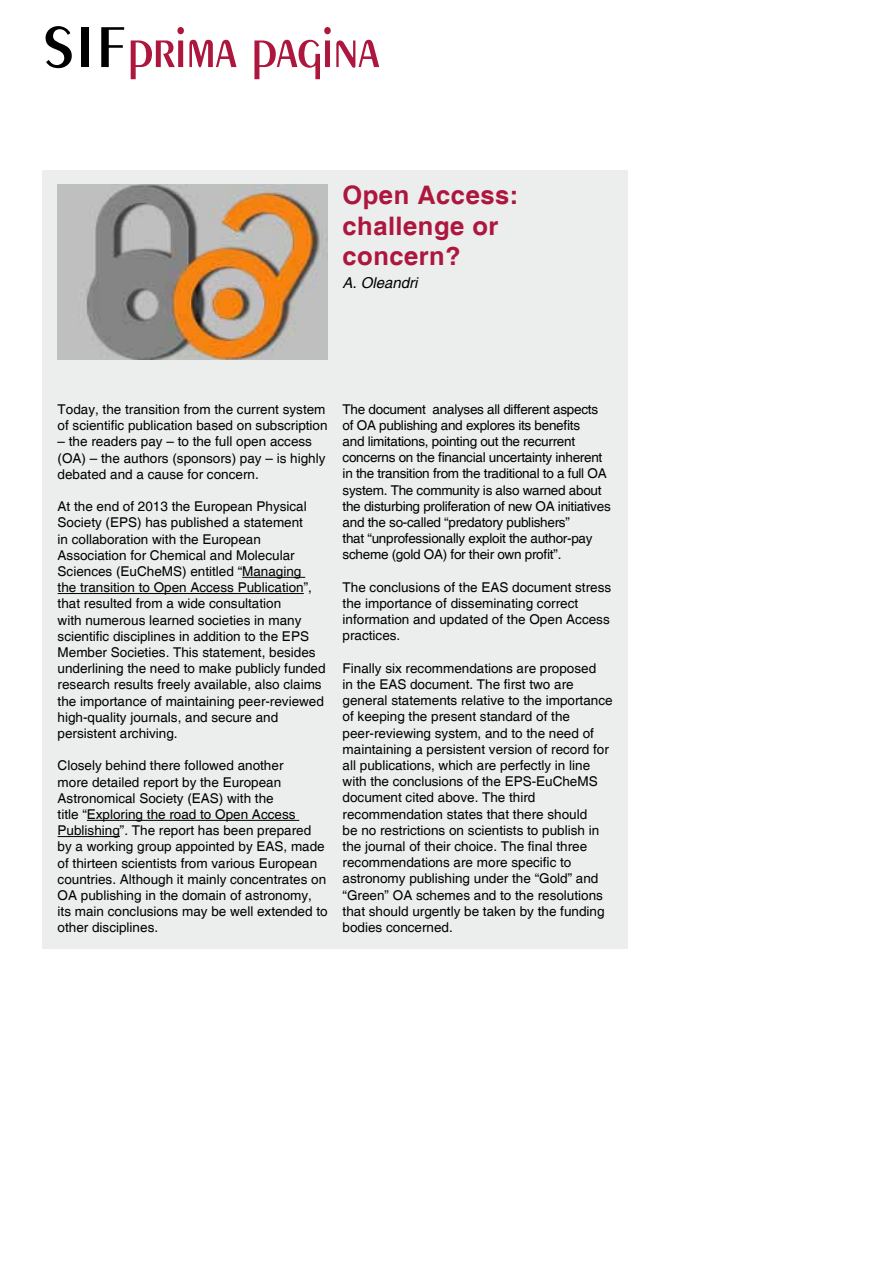
<style>
.page{position:relative;width:893px;height:1263px;background:#fff}
.page>*{position:absolute;margin:0;border:0;box-sizing:border-box;transform-origin:0 0}
.t1{font:600 61.5px "Peignot LT Std";letter-spacing:-.01em;color:#ad173e;scale:.9 1}
.t2{font:700 25.5px/30.6px "Helvetica";letter-spacing:.02em;color:#ad173e}
.t3{font:italic 15px "Helvetica";color:#000}
.t4{font:13.5px/16.2px "Helvetica";color:#000}
.t5{font:13.5px/16.2px "Helvetica";letter-spacing:-.02em;color:#000}
.s1{color:#000}
</style>
<div class="page">
<div style="left:43px;top:170px;width:585px;height:779px;background:#eceded"></div>
<hr style="left:242px;top:577px;width:63px;height:1px;background:#000">
<hr style="left:58px;top:593px;width:246px;height:1px;background:#000">
<hr style="left:87px;top:820px;width:212px;height:1px;background:#000">
<hr style="left:58px;top:836px;width:62px;height:1px;background:#000">
<img style="left:58px;top:184px;width:270px;height:176px">
<h1 class="t1" style="left:42px;top:11px;width:376px"><span class="s1">SIF</span>prima pagina</h1>
<h2 class="t2" style="left:343px;top:181px;width:177px">Open Access: challenge or concern?</h2>
<p class="t3" style="left:343px;top:274px;width:77px">A. Oleandri</p>
<p class="t4" style="left:58px;top:402px;width:271px">Today, the transition from the current system of scientific publication based on subscription</p>
<p class="t4" style="left:58px;top:434px;width:269px">– the readers pay – to the full open access (OA) – the authors (sponsors) pay – is highly debated and a cause for concern.</p>
<p class="t4" style="left:58px;top:499px;width:269px">At the end of 2013 the European Physical Society (EPS) has published a statement<br>in collaboration with the European Association for Chemical and Molecular Sciences (EuCheMS) entitled “Managing<br>the transition to Open Access Publication”, that resulted from a wide consultation<br>with numerous learned societies in many scientific disciplines in addition to the EPS Member Societies. This statement, besides underlining the need to make publicly funded research results freely available, also claims the importance of maintaining peer-reviewed high-quality journals, and secure and persistent archiving.</p>
<p class="t4" style="left:58px;top:758px;width:271px">Closely behind there followed another<br>more detailed report by the European Astronomical Society (EAS) with the<br>title “Exploring the road to Open Access Publishing”. The report has been prepared by a working group appointed by EAS, made of thirteen scientists from various European countries. Although it mainly concentrates on OA publishing in the domain of astronomy, its main conclusions may be well extended to other disciplines.</p>
<p class="t5" style="left:343px;top:401px;width:270px">The document analyses all different aspects of OA publishing and explores its benefits<br>and limitations, pointing out the recurrent concerns on the financial uncertainty inherent in the transition from the traditional to a full OA system. The community is also warned about the disturbing proliferation of new OA initiatives and the so-called “predatory publishers”<br>that “unprofessionally exploit the author-pay scheme (gold OA) for their own profit”.</p>
<p class="t4" style="left:343px;top:579px;width:270px">The conclusions of the EAS document stress the importance of disseminating correct information and updated of the Open Access practices.</p>
<p class="t4" style="left:343px;top:660px;width:271px">Finally six recommendations are proposed<br>in the EAS document. The first two are general statements relative to the importance of keeping the present standard of the peer-reviewing system, and to the need of maintaining a persistent version of record for all publications, which are perfectly in line with the conclusions of the EPS-EuCheMS document cited above. The third recommendation states that there should<br>be no restrictions on scientists to publish in the journal of their choice. The final three recommendations are more specific to astronomy publishing under the “Gold” and “Green” OA schemes and to the resolutions that should urgently be taken by the funding bodies concerned.</p>
</div>
